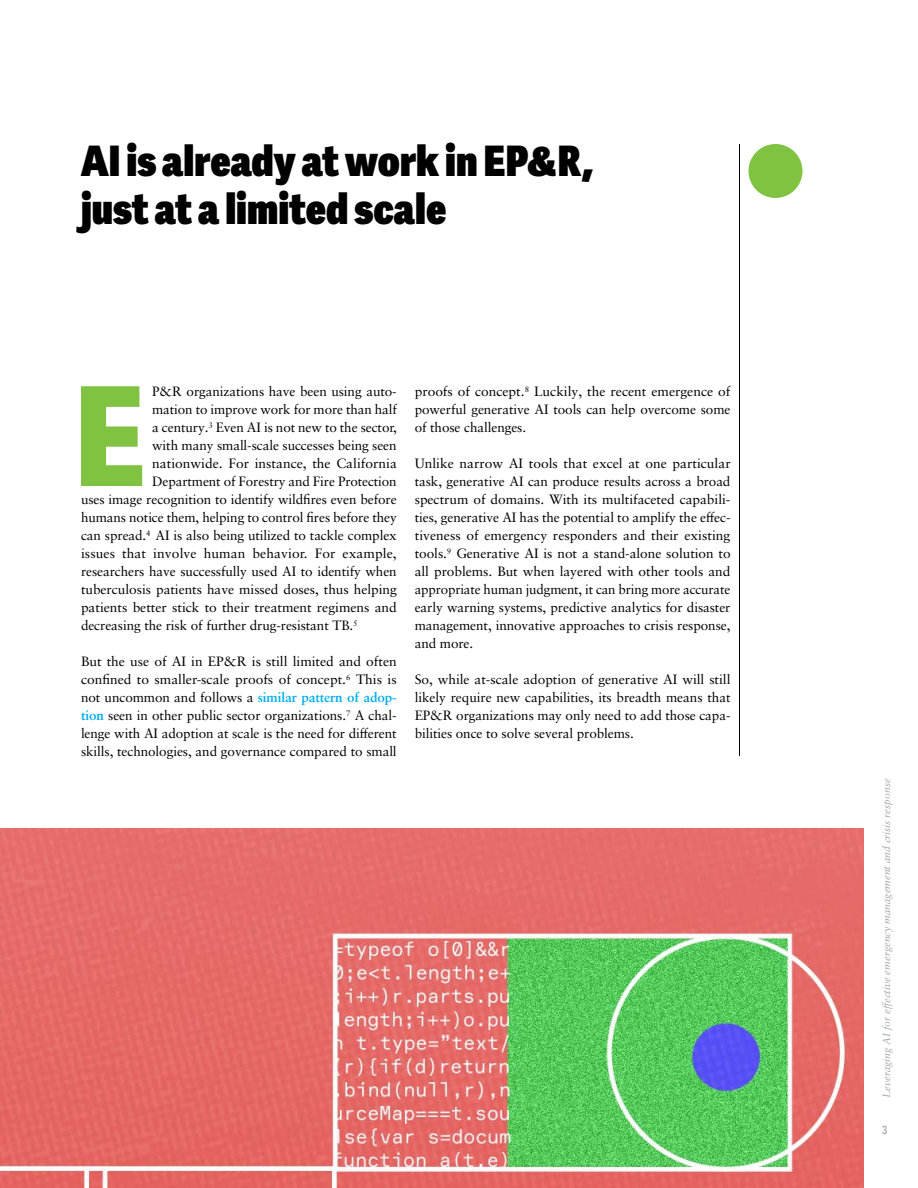
<style>
.page{position:relative;width:918px;height:1188px;background:#fff}
.page>*{position:absolute;margin:0;border:0;box-sizing:border-box;transform-origin:0 0}
.t1{font:800 137.85px "Adelle Sans Cnd";color:#80c342}
.t2{font:800 42px/48px "Adelle Sans Cnd";color:#000}
.t3{font:13.5px/18px "Sabon LT Pro";letter-spacing:-.005em;color:#000;text-align:justify}
.t4{font:600 11.25px "Adelle Sans Cnd";color:#a3a7a9}
.t5{font:italic 10.5px "Sabon LT Pro";color:#a3a7a9}
.s1{font-weight:700;color:#00aeef}
</style>
<div class="page">
<hr style="left:739px;top:144px;width:1px;height:612px;background:#000">
<div style="left:748px;top:144px;width:54px;height:54px;background:#80c342;border-radius:50%"></div>
<img style="left:0;top:828px;width:864px;height:360px">
<h2 class="t2" style="left:81px;top:137px;width:514px">AI is already at work in EP&amp;R, just at a limited scale</h2>
<h1 class="t1" style="left:74px;top:350px;width:73px">E</h1>
<p class="t3" style="left:152px;top:382px;width:246px">P&amp;R organizations have been using auto-</p>
<p class="t3" style="left:152px;top:400px;width:246px">mation to improve work for more than half</p>
<p class="t3" style="left:152px;top:418px;width:246px">a century.<sup>3</sup> Even AI is not new to the sector,</p>
<p class="t3" style="left:152px;top:436px;width:246px">with many small-scale successes being seen</p>
<p class="t3" style="left:152px;top:454px;width:246px">nationwide. For instance, the California</p>
<p class="t3" style="left:152px;top:472px;width:246px">Department of Forestry and Fire Protection</p>
<p class="t3" style="left:81px;top:490px;width:317px">uses image recognition to identify wildfires even before</p>
<p class="t3" style="left:81px;top:508px;width:317px">humans notice them, helping to control fires before they</p>
<p class="t3" style="left:81px;top:526px;width:317px">can spread.<sup>4</sup> AI is also being utilized to tackle complex</p>
<p class="t3" style="left:81px;top:544px;width:317px">issues that involve human behavior. For example,</p>
<p class="t3" style="left:81px;top:562px;width:317px">researchers have successfully used AI to identify when</p>
<p class="t3" style="left:81px;top:580px;width:317px">tuberculosis patients have missed doses, thus helping</p>
<p class="t3" style="left:81px;top:598px;width:317px">patients better stick to their treatment regimens and</p>
<p class="t3" style="left:81px;top:616px;width:278px">decreasing the risk of further drug-resistant TB.<sup>5</sup></p>
<p class="t3" style="left:81px;top:652px;width:317px">But the use of AI in EP&amp;R is still limited and often confined to smaller-scale proofs of concept.<sup>6</sup> This is not uncommon and follows a <span class="s1">similar pattern of adop&shy;tion</span> seen in other public sector organizations.<sup>7</sup> A chal&shy;lenge with AI adoption at scale is the need for different skills, technologies, and governance compared to small</p>
<p class="t3" style="left:415px;top:382px;width:317px">proofs of concept.<sup>8</sup> Luckily, the recent emergence of powerful generative AI tools can help overcome some of those challenges.</p>
<p class="t3" style="left:415px;top:454px;width:318px">Unlike narrow AI tools that excel at one particular task, generative AI can produce results across a broad spectrum of domains. With its multifaceted capabili&shy;ties, generative AI has the potential to amplify the effec&shy;tiveness of emergency responders and their existing tools.<sup>9</sup> Generative AI is not a stand-alone solution to all problems. But when layered with other tools and appropriate human judgment, it can bring more accurate early warning systems, predictive analytics for disaster management, innovative approaches to crisis response, and more.</p>
<p class="t3" style="left:415px;top:670px;width:317px">So, while at-scale adoption of generative AI will still likely require new capabilities, its breadth means that EP&amp;R organizations may only need to add those capa&shy;bilities once to solve several problems.</p>
<p class="t5" style="left:880px;top:1098px;width:321px;rotate:-90deg">Leveraging AI for effective emergency management and crisis response</p>
<p class="t4" style="left:882px;top:1123px;width:7px">3</p>
</div>
